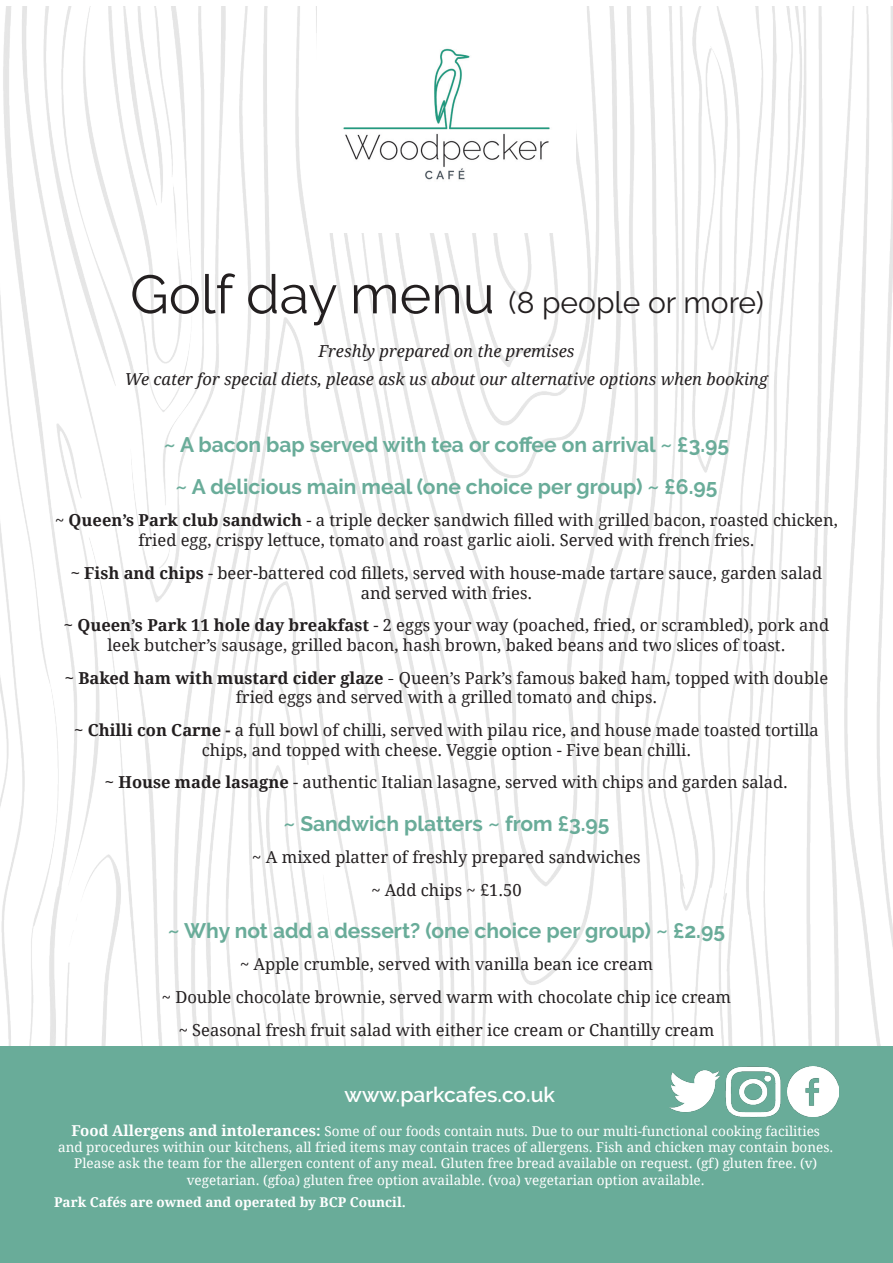
<style>
.page{position:relative;width:893px;height:1263px;background:#fff}
.page>*{position:absolute;margin:0;border:0;box-sizing:border-box;transform-origin:0 0}
.t1{font:30px "Raleway";color:#231f20}
.t2{font:700 21px "Raleway";color:#69ac99}
.t3{font:600 21px "Raleway";color:#fff}
.t4{font:16.5px/19.8px "Droid Serif";color:#231f20;text-align:center}
.t5{font:italic 16.5px "Droid Serif";color:#231f20}
.t6{font:13.5px/16.2px "Droid Serif";color:#fff;text-align:center}
.t7{font:700 13.5px "Droid Serif";color:#fff}
.s1{font-size:54px}
.s2{font-weight:700}
.s3{font-family:"Raleway"}
.s4{font-weight:700;font-size:15px}
</style>
<div class="page">
<img style="left:0;top:6px;width:893px;height:1040px">
<div style="left:0;top:1046px;width:893px;height:217px;background:#69ac99"></div>
<div style="left:317px;top:6px;width:259px;height:227px;background:#fff"></div>
<img style="left:343px;top:48px;width:207px;height:132px">
<img style="left:788px;top:1066px;width:50px;height:51px">
<img style="left:725px;top:1066px;width:56px;height:52px">
<img style="left:669px;top:1070px;width:51px;height:43px">
<p class="t1" style="left:130px;top:285px;width:635px"><span class="s1">Golf day menu</span> (8 people or more)</p>
<p class="t5" style="left:318px;top:340px;width:257px">Freshly prepared on the premises</p>
<p class="t5" style="left:125px;top:368px;width:645px">We cater for special diets, please ask us about our alternative options when booking</p>
<p class="t2" style="left:164px;top:432px;width:567px">~ A bacon bap served with tea or coffee on arrival ~ £3.95</p>
<p class="t2" style="left:176px;top:474px;width:543px">~ A delicious main meal (one choice per group) ~ £6.95</p>
<p class="t4" style="left:55px;top:510px;width:784px">~ <span class="s2">Queen’s Park club sandwich</span> - a triple decker sandwich filled with grilled bacon, roasted chicken, fried egg, crispy lettuce, tomato and roast garlic aioli. Served with french fries.</p>
<p class="t4" style="left:71px;top:563px;width:753px"><span class="s2">~ Fish and chips</span> - beer-battered cod fillets, served with house-made tartare sauce, garden salad and served with fries.</p>
<p class="t4" style="left:64px;top:615px;width:767px"><span class="s2">~ Queen’s Park 11 hole day breakfast</span> - 2 eggs your way (poached, fried, or scrambled), pork and leek butcher’s sausage, grilled bacon, hash brown, baked beans and two slices of toast.</p>
<p class="t4" style="left:65px;top:667px;width:765px"><span class="s2">~ Baked ham with mustard cider glaze</span> <span class="s3">-</span> Queen’s Park’s famous baked ham, topped with double fried eggs and served with a grilled tomato and chips.</p>
<p class="t4" style="left:74px;top:720px;width:746px"><span class="s2">~ Chilli con Carne -</span> a full bowl of chilli, served with pilau rice, and house made toasted tortilla chips, and topped with cheese. Veggie option - Five bean chilli.</p>
<p class="t4" style="left:105px;top:772px;width:684px"><span class="s2">~ House made lasagne</span> - authentic Italian lasagne, served with chips and garden salad.</p>
<p class="t2" style="left:283px;top:811px;width:328px">~ Sandwich platters ~ from £3.95</p>
<p class="t4" style="left:252px;top:847px;width:390px">~ A mixed platter of freshly prepared sandwiches</p>
<p class="t4" style="left:371px;top:879px;width:152px">~ Add chips ~ £1.50</p>
<p class="t2" style="left:168px;top:918px;width:559px">~ Why not add a dessert? (one choice per group) ~ £2.95</p>
<p class="t4" style="left:240px;top:954px;width:414px">~ Apple crumble, served with vanilla bean ice cream</p>
<p class="t4" style="left:162px;top:987px;width:571px">~ Double chocolate brownie, served warm with chocolate chip ice cream</p>
<p class="t4" style="left:179px;top:1019px;width:537px">~ Seasonal fresh fruit salad with either ice cream or Chantilly cream</p>
<p class="t3" style="left:345px;top:1082px;width:212px">www.parkcafes.co.uk</p>
<p class="t6" style="left:58px;top:1123px;width:777px"><span class="s4">Food Allergens and intolerances:</span> Some of our foods contain nuts. Due to our multi-functional cooking facilities and procedures within our kitchens, all fried items may contain traces of allergens. Fish and chicken may contain bones.<br>Please ask the team for the allergen content of any meal. Gluten free bread available on request. (gf) gluten free. (v) vegetarian. (gfoa) gluten free option available. (voa) vegetarian option available.</p>
<p class="t7" style="left:54px;top:1193px;width:353px">Park Cafés are owned and operated by BCP Council.</p>
</div>
